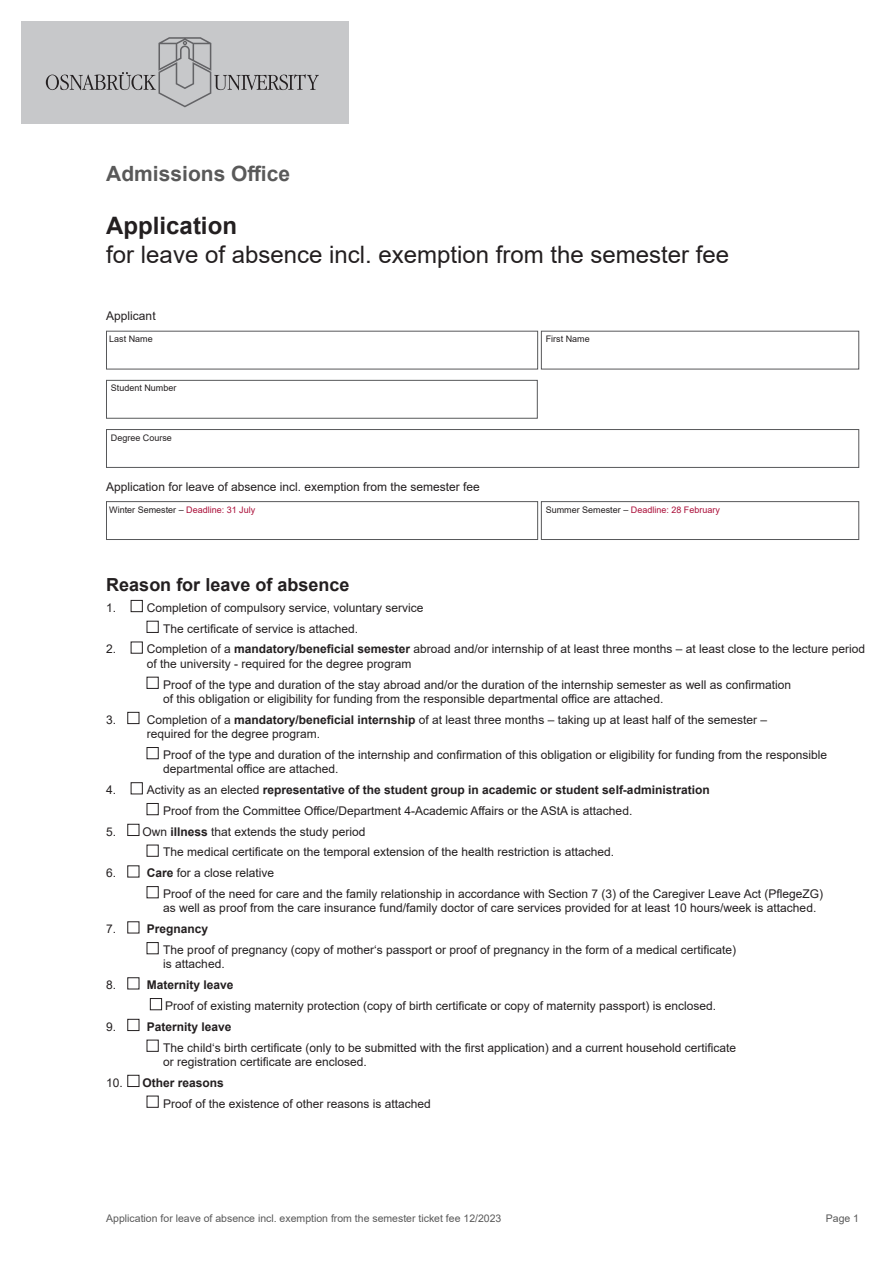
<style>
.page{position:relative;width:893px;height:1263px;background:#fff}
.page>*{position:absolute;margin:0;border:0;box-sizing:border-box;transform-origin:0 0}
.Aral_16_Bold{font:24px/28.8px "Arial";color:#231f20}
.t1{font:700 21px "Arial";color:#595959}
.Aral_12_Bold{font:700 18px "Arial";color:#231f20}
.Fliextext{font:12px/14.4px "Arial";color:#231f20}
.Fliextext-2{font:700 12px "Arial";color:#231f20}
.t2{font:10.5px "Arial";color:#595959}
.Formularfelder{font:9px "Arial";color:#231f20}
.Formularfelder-2{font:9px "Arial";color:#ab103a}
.s1{font-weight:700}
.s2{color:#ab103a}
.s3{color:#231f20}
.s4{font-weight:400}
</style>
<div class="page">
<div style="left:21px;top:21px;width:328px;height:102px;background:#c7c8ca"></div>
<svg style="left:46px;top:37px;width:273px;height:70px"></svg>
<div style="left:106px;top:331px;width:432px;height:38px;border:1px solid #57585a"></div>
<div style="left:541px;top:331px;width:318px;height:38px;border:1px solid #57585a"></div>
<div style="left:106px;top:380px;width:431px;height:38px;border:1px solid #57585a"></div>
<div style="left:106px;top:429px;width:753px;height:39px;border:1px solid #57585a"></div>
<div style="left:106px;top:501px;width:432px;height:39px;border:1px solid #57585a"></div>
<div style="left:541px;top:501px;width:318px;height:39px;border:1px solid #57585a"></div>
<div style="left:131px;top:600px;width:12px;height:12px;border:1px solid #231f20"></div>
<div style="left:147px;top:621px;width:11px;height:12px;border:1px solid #231f20"></div>
<div style="left:131px;top:642px;width:12px;height:11px;border:1px solid #231f20"></div>
<div style="left:147px;top:677px;width:11px;height:12px;border:1px solid #231f20"></div>
<div style="left:128px;top:712px;width:11px;height:12px;border:1px solid #231f20"></div>
<div style="left:147px;top:747px;width:11px;height:12px;border:1px solid #231f20"></div>
<div style="left:131px;top:782px;width:12px;height:12px;border:1px solid #231f20"></div>
<div style="left:147px;top:803px;width:11px;height:12px;border:1px solid #231f20"></div>
<div style="left:128px;top:824px;width:11px;height:12px;border:1px solid #231f20"></div>
<div style="left:147px;top:886px;width:11px;height:12px;border:1px solid #231f20"></div>
<div style="left:147px;top:942px;width:11px;height:12px;border:1px solid #231f20"></div>
<div style="left:128px;top:977px;width:11px;height:12px;border:1px solid #231f20"></div>
<div style="left:150px;top:998px;width:12px;height:12px;border:1px solid #231f20"></div>
<div style="left:128px;top:1019px;width:11px;height:12px;border:1px solid #231f20"></div>
<div style="left:128px;top:1075px;width:11px;height:12px;border:1px solid #231f20"></div>
<h2 class="t1" style="left:106px;top:159px;width:185px">Admissions Office</h2>
<p class="Aral_16_Bold" style="left:106px;top:211px;width:624px"><span class="s1">Application<br></span>for leave of absence incl. exemption from the semester fee</p>
<p class="Fliextext" style="left:106px;top:309px;width:51px">Applicant</p>
<p class="Formularfelder" style="left:109px;top:333px;width:45px">Last Name</p>
<p class="Formularfelder" style="left:546px;top:333px;width:46px">First Name</p>
<p class="Formularfelder" style="left:111px;top:382px;width:67px">Student Number</p>
<p class="Formularfelder" style="left:111px;top:431px;width:63px">Degree Course</p>
<p class="Fliextext" style="left:106px;top:479px;width:375px">Application for leave of absence incl. exemption from the semester fee</p>
<p class="Formularfelder" style="left:109px;top:503px;width:148px">Winter Semester – <span class="s2">Deadline: 31 July</span></p>
<p class="Formularfelder-2" style="left:546px;top:503px;width:176px"><span class="s3">Summer Semester –</span> Deadline: 28 February</p>
<p class="Aral_12_Bold" style="left:106px;top:572px;width:245px">Reason for leave of absence</p>
<p class="Fliextext" style="left:106px;top:600px;width:12px">1.</p>
<p class="Fliextext" style="left:147px;top:600px;width:278px">Completion of compulsory service, voluntary service</p>
<p class="Fliextext" style="left:163px;top:621px;width:196px">The certificate of service is attached.</p>
<p class="Fliextext" style="left:106px;top:642px;width:12px">2.</p>
<p class="Fliextext" style="left:147px;top:642px;width:720px">Completion of a <span class="s1">mandatory/beneficial semester</span> abroad and/or internship of at least three months – at least close to the lecture period of the university - required for the degree program</p>
<p class="Fliextext" style="left:163px;top:677px;width:629px">Proof of the type and duration of the stay abroad and/or the duration of the internship semester as well as confirmation of this obligation or eligibility for funding from the responsible departmental office are attached.</p>
<p class="Fliextext" style="left:106px;top:712px;width:12px">3.</p>
<p class="Fliextext" style="left:147px;top:712px;width:622px">Completion of a <span class="s1">mandatory/beneficial internship</span> of at least three months – taking up at least half of the semester – required for the degree program.</p>
<p class="Fliextext" style="left:163px;top:747px;width:665px">Proof of the type and duration of the internship and confirmation of this obligation or eligibility for funding from the responsible departmental office are attached.</p>
<p class="Fliextext" style="left:106px;top:783px;width:12px">4.</p>
<p class="Fliextext-2" style="left:147px;top:781px;width:564px"><span class="s4">Activity as an elected</span> representative of the student group in academic or student self-administration</p>
<p class="Fliextext" style="left:163px;top:803px;width:470px">Proof from the Committee Office/Department 4-Academic Affairs or the AStA is attached.</p>
<p class="Fliextext" style="left:106px;top:824px;width:261px">5. Own <span class="s1">illness</span> that extends the study period</p>
<p class="Fliextext" style="left:163px;top:845px;width:452px">The medical certificate on the temporal extension of the health restriction is attached.</p>
<p class="Fliextext" style="left:106px;top:866px;width:12px">6.</p>
<p class="Fliextext" style="left:147px;top:866px;width:129px"><span class="s1">Care</span> for a close relative</p>
<p class="Fliextext" style="left:163px;top:886px;width:661px">Proof of the need for care and the family relationship in accordance with Section 7 (3) of the Caregiver Leave Act (PflegeZG) as well as proof from the care insurance fund/family doctor of care services provided for at least 10 hours/week is attached.</p>
<p class="Fliextext" style="left:106px;top:922px;width:12px">7.</p>
<p class="Fliextext-2" style="left:147px;top:920px;width:63px">Pregnancy</p>
<p class="Fliextext" style="left:163px;top:942px;width:574px">The proof of pregnancy (copy of mother‘s passport or proof of pregnancy in the form of a medical certificate) is attached.</p>
<p class="Fliextext" style="left:106px;top:978px;width:12px">8.</p>
<p class="Fliextext-2" style="left:147px;top:976px;width:88px">Maternity leave</p>
<p class="Fliextext" style="left:165px;top:998px;width:552px">Proof of existing maternity protection (copy of birth certificate or copy of maternity passport) is enclosed.</p>
<p class="Fliextext" style="left:106px;top:1019px;width:12px">9.</p>
<p class="Fliextext-2" style="left:147px;top:1018px;width:86px">Paternity leave</p>
<p class="Fliextext" style="left:163px;top:1040px;width:574px">The child‘s birth certificate (only to be submitted with the first application) and a current household certificate or registration certificate are enclosed.</p>
<p class="Fliextext-2" style="left:106px;top:1074px;width:119px"><span class="s4">10.</span> Other reasons</p>
<p class="Fliextext" style="left:163px;top:1096px;width:269px">Proof of the existence of other reasons is attached</p>
<p class="t2" style="left:106px;top:1211px;width:397px">Application for leave of absence incl. exemption from the semester ticket fee 12/2023</p>
<p class="t2" style="left:826px;top:1211px;width:35px">Page 1</p>
</div>
